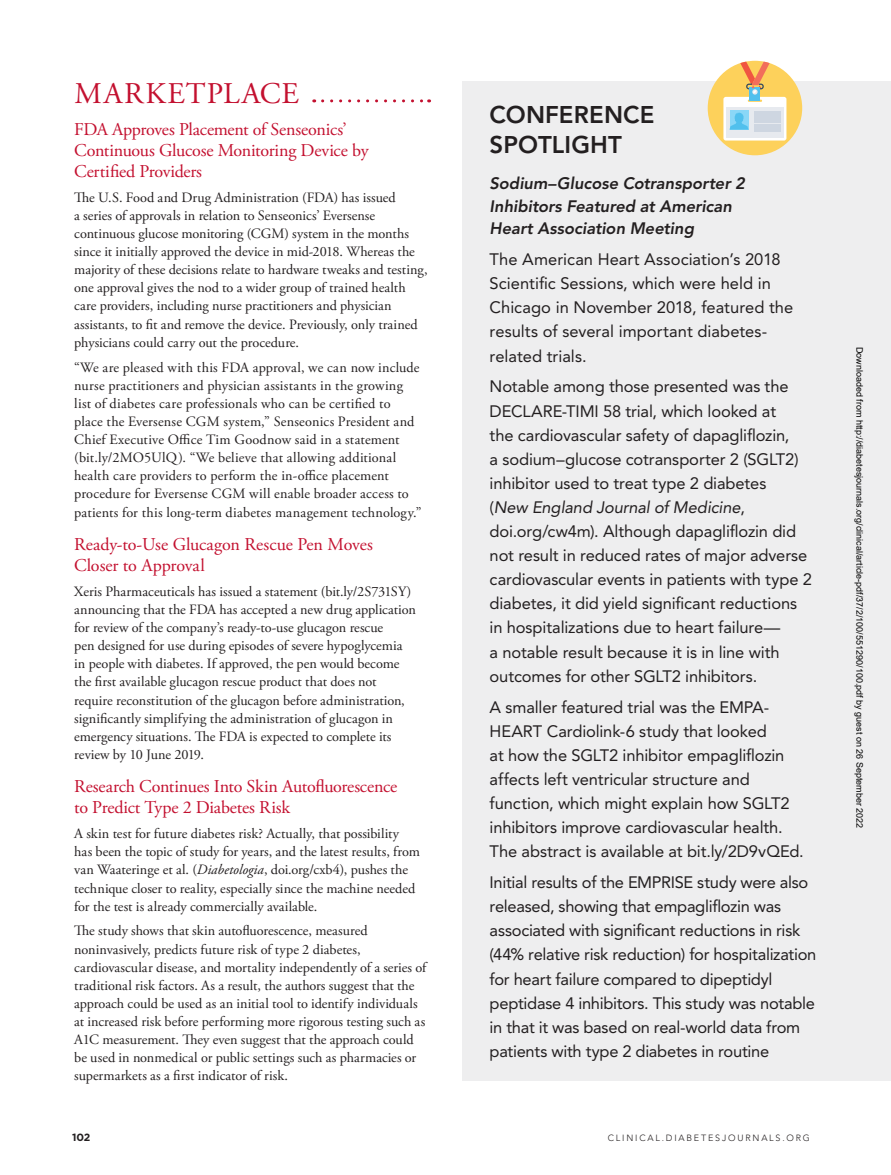
<style>
.page{position:relative;width:891px;height:1175px;background:#fff}
.page>*{position:absolute;margin:0;border:0;box-sizing:border-box;transform-origin:0 0}
.M_-_MAIN_HEAD{font:30px "Adobe Garamond Pro";letter-spacing:.05em;color:#c3102f}
.CS_-_MAIN_HEAD{font:800 24px/30.2px "Avenir LT Std";letter-spacing:.005em;color:#231f20}
.M_-_H1{font:18px/21.1px "Adobe Garamond Pro";letter-spacing:-.01em;color:#c3102f}
.CS_-_BODY{font:16.5px/24.2px "Avenir LT Std";letter-spacing:-.01em;color:#231f20}
.CD_-_H1{font:italic 800 16.5px/22.6px "Avenir LT Std";letter-spacing:-.005em;color:#231f20}
.M_-_body{font:14.25px/18.1px "Adobe Garamond Pro";color:#231f20}
.t1{font:700 10.5px "Gotham";color:#231f20}
.t2{font:9px "Arial";color:#000}
.t3{font:300 9px "Avenir LT Std";letter-spacing:.2em;color:#231f20}
.s1{font-style:italic}
</style>
<div class="page">
<svg style="left:323px;top:99px;width:107px;height:3px"></svg>
<div style="left:462px;top:81px;width:429px;height:999px;background:#eeeeef"></div>
<div style="left:708px;top:61px;width:94px;height:94px;background:#fdd15b;border-radius:50%"></div>
<svg style="left:723px;top:62px;width:63px;height:78px"></svg>
<hr style="left:754px;top:111px;width:26px;height:3px;background:#ced6e1">
<hr style="left:754px;top:115px;width:26px;height:3px;background:#ced6e1">
<hr style="left:754px;top:120px;width:26px;height:3px;background:#ced6e1">
<hr style="left:754px;top:124px;width:26px;height:3px;background:#ced6e1">
<hr style="left:754px;top:129px;width:26px;height:3px;background:#ced6e1">
<p class="M_-_MAIN_HEAD" style="left:74px;top:75px;width:226px">MARKETPLACE</p>
<p class="M_-_H1" style="left:74px;top:119px;width:296px">FDA Approves Placement of Senseonics’<br>Continuous Glucose Monitoring Device by<br>Certified Providers</p>
<p class="M_-_body" style="left:74px;top:189px;width:355px">The U.S. Food and Drug Administration (FDA) has issued<br>a series of approvals in relation to Senseonics’ Eversense continuous glucose monitoring (CGM) system in the months since it initially approved the device in mid-2018. Whereas the majority of these decisions relate to hardware tweaks and testing, one approval gives the nod to a wider group of trained health care providers, including nurse practitioners and physician assistants, to fit and remove the device. Previously, only trained physicians could carry out the procedure.</p>
<p class="M_-_body" style="left:74px;top:358px;width:349px">“We are pleased with this FDA approval, we can now include nurse practitioners and physician assistants in the growing list of diabetes care professionals who can be certified to place the Eversense CGM system,” Senseonics President and Chief Executive Office Tim Goodnow said in a statement (bit.ly/2MO5UlQ). “We believe that allowing additional health care providers to perform the in-office placement procedure for Eversense CGM will enable broader access to patients for this long-term diabetes management technology.”</p>
<p class="M_-_H1" style="left:74px;top:534px;width:300px">Ready-to-Use Glucagon Rescue Pen Moves<br>Closer to Approval</p>
<p class="M_-_body" style="left:74px;top:582px;width:343px">Xeris Pharmaceuticals has issued a statement (bit.ly/2S731SY) announcing that the FDA has accepted a new drug application for review of the company’s ready-to-use glucagon rescue<br>pen designed for use during episodes of severe hypoglycemia in people with diabetes. If approved, the pen would become the first available glucagon rescue product that does not require reconstitution of the glucagon before administration, significantly simplifying the administration of glucagon in emergency situations. The FDA is expected to complete its review by 10 June 2019.</p>
<p class="M_-_H1" style="left:74px;top:776px;width:325px">Research Continues Into Skin Autofluorescence to Predict Type 2 Diabetes Risk</p>
<p class="M_-_body" style="left:74px;top:825px;width:347px">A skin test for future diabetes risk? Actually, that possibility has been the topic of study for years, and the latest results, from van Waateringe et al. (<span class="s1">Diabetologia</span>, doi.org/cxb4), pushes the technique closer to reality, especially since the machine needed for the test is already commercially available.</p>
<p class="M_-_body" style="left:74px;top:922px;width:354px">The study shows that skin autofluorescence, measured noninvasively, predicts future risk of type 2 diabetes, cardiovascular disease, and mortality independently of a series of traditional risk factors. As a result, the authors suggest that the approach could be used as an initial tool to identify individuals at increased risk before performing more rigorous testing such as A1C measurement. They even suggest that the approach could be used in nonmedical or public settings such as pharmacies or supermarkets as a first indicator of risk.</p>
<p class="CS_-_MAIN_HEAD" style="left:490px;top:99px;width:166px">CONFERENCE<br>SPOTLIGHT</p>
<p class="CD_-_H1" style="left:490px;top:172px;width:257px">Sodium–Glucose Cotransporter 2<br>Inhibitors Featured at American<br>Heart Association Meeting</p>
<p class="CS_-_BODY" style="left:490px;top:247px;width:305px">The American Heart Association’s 2018<br>Scientific Sessions, which were held in Chicago in November 2018, featured the results of several important diabetes&shy;related trials.</p>
<p class="CS_-_BODY" style="left:490px;top:375px;width:324px">Notable among those presented was the DECLARE-TIMI 58 trial, which looked at<br>the cardiovascular safety of dapagliflozin,<br>a sodium–glucose cotransporter 2 (SGLT2) inhibitor used to treat type 2 diabetes<br>(<span class="s1">New England Journal of Medicine</span>, doi.org/cw4m). Although dapagliflozin did not result in reduced rates of major adverse cardiovascular events in patients with type 2 diabetes, it did yield significant reductions in hospitalizations due to heart failure—<br>a notable result because it is in line with outcomes for other SGLT2 inhibitors.</p>
<p class="CS_-_BODY" style="left:490px;top:695px;width:316px">A smaller featured trial was the EMPA-HEART Cardiolink-6 study that looked<br>at how the SGLT2 inhibitor empagliflozin affects left ventricular structure and function, which might explain how SGLT2 inhibitors improve cardiovascular health.<br>The abstract is available at bit.ly/2D9vQEd.</p>
<p class="CS_-_BODY" style="left:490px;top:870px;width:328px">Initial results of the EMPRISE study were also released, showing that empagliflozin was associated with significant reductions in risk (44% relative risk reduction) for hospitalization for heart failure compared to dipeptidyl peptidase 4 inhibitors. This study was notable in that it was based on real-world data from patients with type 2 diabetes in routine</p>
<p class="t1" style="left:72px;top:1130px;width:20px">102</p>
<p class="t3" style="left:608px;top:1132px;width:204px">CLINICAL.DIABETESJOURNALS.ORG</p>
<p class="t2" style="left:863px;top:347px;width:482px;rotate:90deg">Downloaded from http://diabetesjournals.org/clinical/article-pdf/37/2/100/551290/100.pdf by guest on 26 September 2022</p>
</div>
